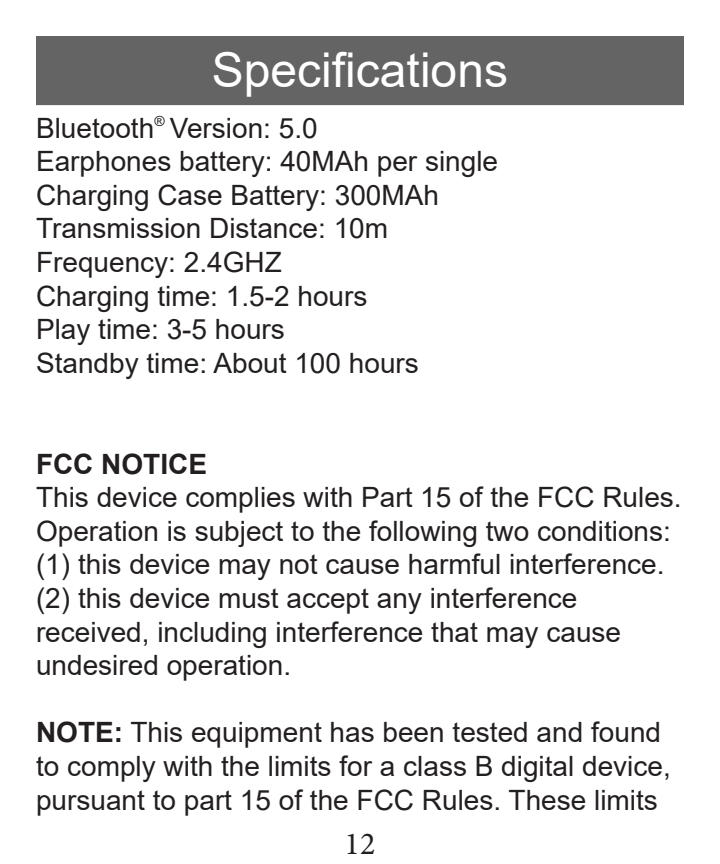
<style>
.page{position:relative;width:720px;height:864px;background:#fff}
.page>*{position:absolute;margin:0;border:0;box-sizing:border-box;transform-origin:0 0}
.t1{font:48px "Arial";color:#fff}
.t2{font:32px "Minion Pro";color:#231f20}
.t3{font:28px/33.6px "Arial";color:#231f20}
.t4{font:700 28px "Arial";color:#231f20}
.t5{font:14px "Arial";color:#231f20}
.s1{font-style:inherit}
.s2{font-weight:700}
</style>
<div class="page">
<div style="left:38px;top:38px;width:644px;height:65px;background:#646464"></div>
<div style="left:36px;top:36px;width:648px;height:69px;border:4px solid #646464"></div>
<p class="t1" style="left:212px;top:37px;width:298px">Specifications</p>
<p class="t3" style="left:36px;top:111px;width:283px">Bluetooth Version: 5.0</p>
<p class="t3" style="left:36px;top:144px;width:464px">Earphones battery: 40MAh per single</p>
<p class="t3" style="left:36px;top:178px;width:405px">Charging Case Battery: 300MAh</p>
<p class="t3" style="left:36px;top:211px;width:354px">Transmission Distance: 10m</p>
<p class="t3" style="left:36px;top:245px;width:247px">Frequency: 2.4GHZ</p>
<p class="t3" style="left:36px;top:279px;width:333px">Charging time: 1.5-2 hours</p>
<p class="t3" style="left:36px;top:312px;width:250px">Play time: 3-5 hours</p>
<p class="t3" style="left:36px;top:346px;width:384px">Standby time: About 100 hours</p>
<p class="t5" style="left:154px;top:116px;width:12px">®</p>
<p class="t4" style="left:36px;top:444px;width:173px">FCC NOTICE</p>
<p class="t3" style="left:36px;top:480px;width:647px">This device complies with Part 15 of the FCC Rules.</p>
<p class="t3" style="left:36px;top:514px;width:636px">Operation is subject to the following two conditions:</p>
<p class="t3" style="left:36px;top:547px;width:630px">(1) this device may not cause harmful interference<span class="s1">. </span>(2) this device must accept any interference received, including interference that may cause undesired operation.</p>
<p class="t3" style="left:36px;top:715px;width:636px"><span class="s2">NOTE:</span> This equipment has been tested and found to comply with the limits for a class B digital device, pursuant to part 15 of the FCC Rules. These limits</p>
<p class="t2" style="left:345px;top:822px;width:32px">12</p>
</div>
